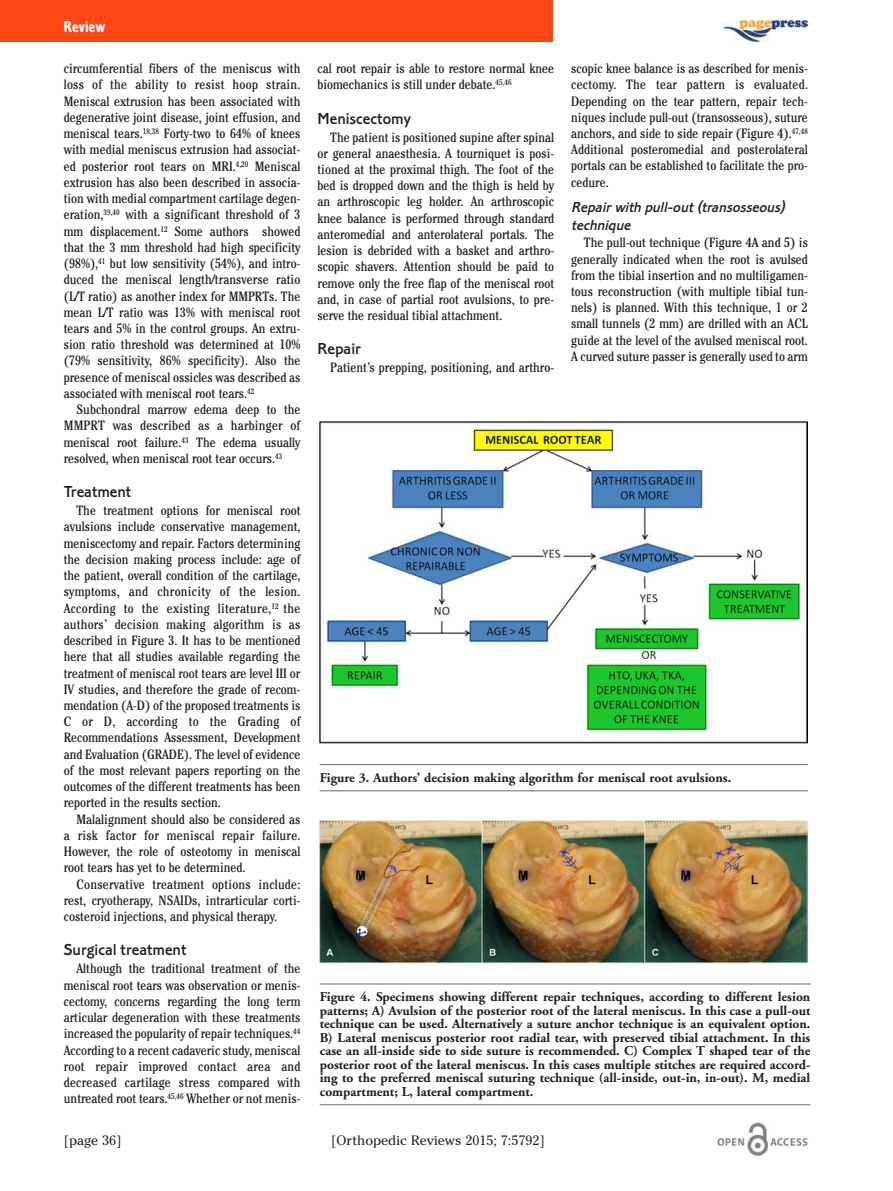
<style>
.page{position:relative;width:893px;height:1191px;background:#fff}
.page>*{position:absolute;margin:0;border:0;box-sizing:border-box;transform-origin:0 0}
.t1{font:16.5px "Corinthian Medium Plain";color:#231f20}
.t2{font:16.5px "Corinthian Bold Condensed Plain";color:#fff}
.t3{font:italic 15px/18px "Corinthian Medium Plain";color:#231f20}
.t4{font:condensed 13.5px/16.2px "Cheltenham";color:#231f20;text-align:justify}
.t5{font:700 13.5px/13.5px "Adobe Garamond";color:#231f20;text-align:justify}
.t6{font:13.5px "Cheltenham";color:#231f20}
.s1{color:#1a1718}
</style>
<div class="page">
<div style="left:0;top:0;width:553px;height:42px;background:#ff4617"></div>
<img style="left:717px;top:1123px;width:91px;height:33px">
<img style="left:723px;top:19px;width:84px;height:24px">
<hr style="left:320px;top:764px;width:488px;height:1px;background:#6c6d70">
<hr style="left:320px;top:790px;width:488px;height:1px;background:#6c6d70">
<img style="left:320px;top:421px;width:488px;height:322px">
<img style="left:320px;top:820px;width:488px;height:144px">
<hr style="left:320px;top:983px;width:490px;height:1px;background:#6c6d70">
<hr style="left:320px;top:1104px;width:490px;height:1px;background:#6c6d70">
<p class="t2" style="left:63px;top:21px;width:43px">Review</p>
<p class="t4" style="left:64px;top:62px;width:238px">circumferential fibers of the meniscus with loss of the ability to resist hoop strain.<br>Meniscal extrusion has been associated with degenerative joint disease, joint effusion, and meniscal tears.<sup>18,38</sup> Forty-two to 64% of knees with medial meniscus extrusion had associat&shy;ed posterior root tears on MRI.<sup>4,20</sup> Meniscal extrusion has also been described in associa&shy;tion with medial compartment cartilage degen&shy;eration,<sup>39,40</sup> with a significant threshold of 3 mm displacement.<sup>12</sup> Some authors showed that the 3 mm threshold had high specificity (98%),<sup>41</sup> but low sensitivity (54%), and intro&shy;duced the meniscal length/transverse ratio (L/T ratio) as another index for MMPRTs. The mean L/T ratio was 13% with meniscal root tears and 5% in the control groups. An extru&shy;sion ratio threshold was determined at 10% (79% sensitivity, 86% specificity). Also the presence of meniscal ossicles was described as associated with meniscal root tears.<sup>42</sup></p>
<p class="t4" style="left:64px;top:403px;width:238px;text-indent:13px">Subchondral marrow edema deep to the MMPRT was described as a harbinger of meniscal root failure.<sup>43</sup> The edema usually resolved, when meniscal root tear occurs.<sup>43</sup></p>
<p class="t1" style="left:64px;top:486px;width:69px">Treatment</p>
<p class="t4" style="left:64px;top:504px;width:238px;text-indent:13px">The treatment options for meniscal root avulsions include conservative management, meniscectomy and repair. Factors determining the decision making process include: age of the patient, overall condition of the cartilage, symptoms, and chronicity of the lesion.<br>According to the existing literature,<sup>12</sup> the authors’ decision making algorithm is as described in <span class="s1">Figure 3</span>. It has to be mentioned here that all studies available regarding the treatment of meniscal root tears are level III or IV studies, and therefore the grade of recom&shy;mendation (A-D) of the proposed treatments is C or D, according to the Grading of Recommendations Assessment, Development and Evaluation (GRADE). The level of evidence of the most relevant papers reporting on the outcomes of the different treatments has been reported in the results section.</p>
<p class="t4" style="left:64px;top:812px;width:238px;text-indent:13px">Malalignment should also be considered as a risk factor for meniscal repair failure.<br>However, the role of osteotomy in meniscal root tears has yet to be determined.</p>
<p class="t4" style="left:64px;top:877px;width:238px;text-indent:13px">Conservative treatment options include: rest, cryotherapy, NSAIDs, intrarticular corti&shy;costeroid injections, and physical therapy.</p>
<p class="t1" style="left:64px;top:944px;width:124px">Surgical treatment</p>
<p class="t4" style="left:64px;top:962px;width:238px;text-indent:13px">Although the traditional treatment of the meniscal root tears was observation or menis&shy;cectomy, concerns regarding the long term articular degeneration with these treatments increased the popularity of repair techniques.<sup>44<br></sup>According to a recent cadaveric study, meniscal root repair improved contact area and decreased cartilage stress compared with untreated root tears.<sup>45,46</sup> Whether or not menis-</p>
<p class="t4" style="left:317px;top:62px;width:238px">cal root repair is able to restore normal knee biomechanics is still under debate.<sup>45,46</sup></p>
<p class="t1" style="left:317px;top:113px;width:95px">Meniscectomy</p>
<p class="t4" style="left:317px;top:130px;width:238px;text-indent:13px">The patient is positioned supine after spinal or general anaesthesia. A tourniquet is posi&shy;tioned at the proximal thigh. The foot of the bed is dropped down and the thigh is held by an arthroscopic leg holder. An arthroscopic knee balance is performed through standard anteromedial and anterolateral portals. The lesion is debrided with a basket and arthro&shy;scopic shavers. Attention should be paid to remove only the free flap of the meniscal root and, in case of partial root avulsions, to pre&shy;serve the residual tibial attachment.</p>
<p class="t1" style="left:317px;top:343px;width:45px">Repair</p>
<p class="t4" style="left:330px;top:361px;width:225px">Patient’s prepping, positioning, and arthro-</p>
<p class="t4" style="left:571px;top:62px;width:238px">scopic knee balance is as described for menis&shy;cectomy. The tear pattern is evaluated.<br>Depending on the tear pattern, repair tech&shy;niques include pull-out (transosseous), suture anchors, and side to side repair <span class="s1">(Figure 4)</span>.<sup>47,48<br></sup>Additional posteromedial and posterolateral portals can be established to facilitate the pro&shy;cedure.</p>
<p class="t3" style="left:571px;top:200px;width:218px">Repair with pull-out(transosseous) technique</p>
<p class="t4" style="left:571px;top:236px;width:238px;text-indent:13px">The pull-out technique <span class="s1">(Figure 4A and 5)</span> is generally indicated when the root is avulsed from the tibial insertion and no multiligamen&shy;tous reconstruction (with multiple tibial tun&shy;nels) is planned. With this technique, 1 or 2 small tunnels (2 mm) are drilled with an ACL guide at the level of the avulsed meniscal root.<br>A curved suture passer is generally used to arm</p>
<p class="t5" style="left:320px;top:772px;width:413px">Figure 3. Authors’ decision making algorithm for meniscal root avulsions.</p>
<p class="t5" style="left:320px;top:991px;width:492px">Figure 4. Specimens showing different repair techniques, according to different lesion patterns; A) Avulsion of the posterior root of the lateral meniscus. In this case a pull-out technique can be used. Alternatively a suture anchor technique is an equivalent option.<br>B) Lateral meniscus posterior root radial tear, with preserved tibial attachment. In this case an all-inside side to side suture is recommended. C) Complex T shaped tear of the posterior root of the lateral meniscus. In this cases multiple stitches are required accord&shy;ing to the preferred meniscal suturing technique (all-inside, out-in, in-out). M, medial compartment; L, lateral compartment.</p>
<p class="t6" style="left:64px;top:1132px;width:59px">[page 36]</p>
<p class="t6" style="left:331px;top:1132px;width:215px">[Orthopedic Reviews 2015; 7:5792]</p>
</div>
